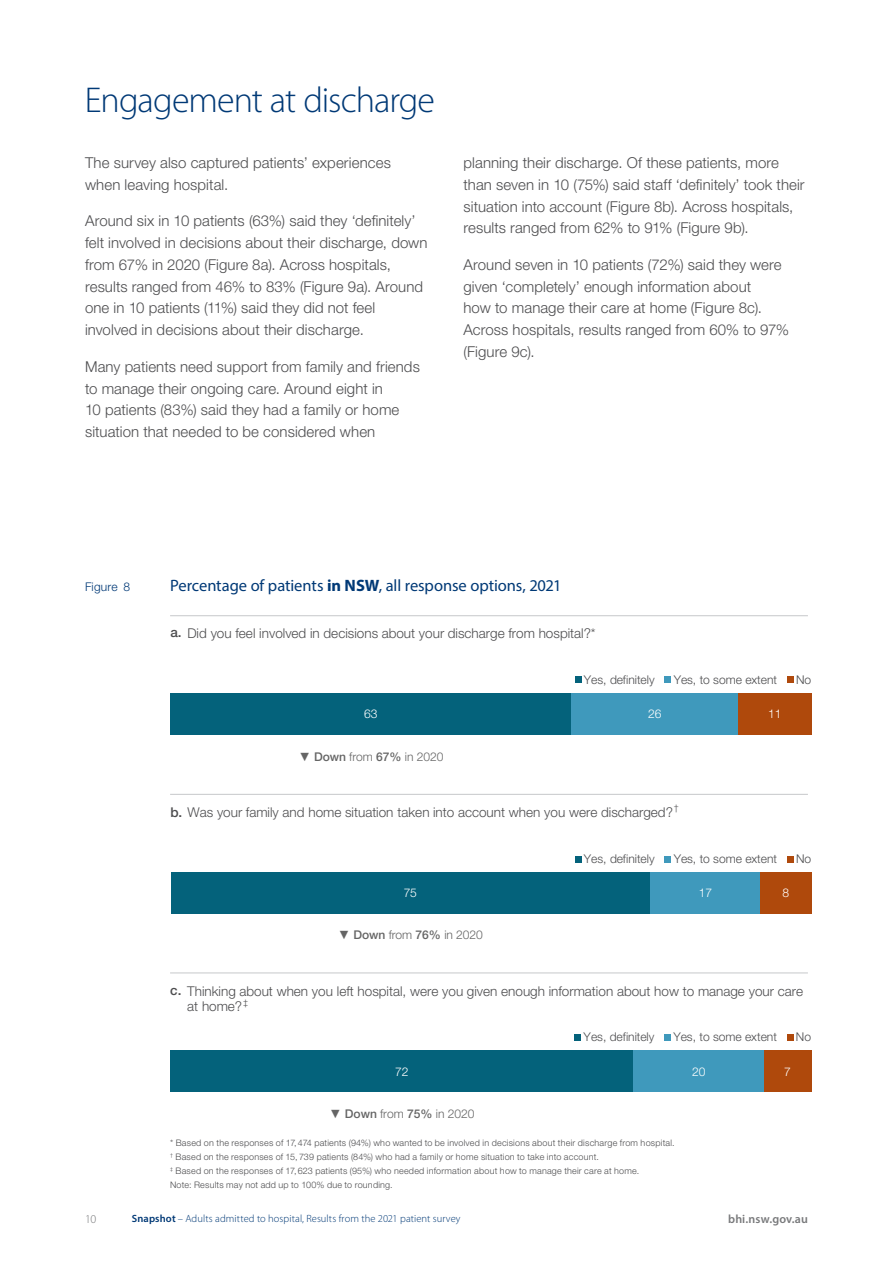
<style>
.page{position:relative;width:893px;height:1263px;background:#fff}
.page>*{position:absolute;margin:0;border:0;box-sizing:border-box;transform-origin:0 0}
.t1{font:300 36px "Myriad Pro";letter-spacing:-.03em;color:#003976}
.t2{font:16.5px "Myriad Pro";letter-spacing:-.005em;color:#003976}
.t3{font:300 15px/21.8px "Helvetica Neue LT Std";letter-spacing:.005em;color:#4d4d4f}
.t4{font:300 13.5px/15.9px "Helvetica Neue LT Std";color:#4d4d4f}
.t5{font:300 12px "Helvetica Neue LT Std";color:#4d4d4f}
.t6{font:300 12px "Helvetica Neue LT Std";letter-spacing:-.005em;color:#656565}
.t7{font:300 12px "Helvetica Neue LT Std";letter-spacing:-.005em;color:#fff}
.t8{font:600 12px "Myriad Pro";letter-spacing:.005em;color:#78797b}
.t9{font:300 12px "Helvetica Neue LT Std";letter-spacing:.015em;color:#003976}
.t10{font:300 12px "Myriad Pro";color:#78797b}
.t11{font:300 10.5px "Myriad Pro";letter-spacing:.01em;color:#003976}
.t12{font:300 9px/14.1px "Helvetica Neue LT Std";letter-spacing:.025em;color:#4d4d4f}
.s1{font-weight:700}
.s2{font-weight:500}
.s3{font-family:"Arial";font-weight:400}
.s4{font-weight:600}
</style>
<div class="page">
<hr style="left:170px;top:794px;width:638px;height:1px;background:#c7c8ca">
<hr style="left:170px;top:972px;width:638px;height:1px;background:#c7c8ca">
<hr style="left:170px;top:615px;width:638px;height:1px;background:#c7c8ca">
<div style="left:171px;top:872px;width:479px;height:41px;background:#04627b"></div>
<div style="left:650px;top:872px;width:110px;height:41px;background:#3f99bc"></div>
<div style="left:760px;top:872px;width:51px;height:41px;background:#af490c"></div>
<svg style="left:575px;top:856px;width:6px;height:6px"></svg>
<svg style="left:665px;top:856px;width:6px;height:6px"></svg>
<div style="left:787px;top:856px;width:7px;height:6px;background:#af490c"></div>
<div style="left:170px;top:1051px;width:464px;height:41px;background:#04627b"></div>
<div style="left:634px;top:1051px;width:130px;height:41px;background:#3f99bc"></div>
<div style="left:764px;top:1051px;width:47px;height:41px;background:#af490c"></div>
<svg style="left:575px;top:1034px;width:6px;height:6px"></svg>
<div style="left:664px;top:1034px;width:7px;height:6px;background:#3f99bc"></div>
<svg style="left:787px;top:1034px;width:6px;height:6px"></svg>
<div style="left:171px;top:693px;width:401px;height:41px;background:#04627b"></div>
<div style="left:572px;top:693px;width:166px;height:41px;background:#3f99bc"></div>
<div style="left:738px;top:693px;width:73px;height:41px;background:#af490c"></div>
<svg style="left:575px;top:677px;width:6px;height:6px"></svg>
<svg style="left:665px;top:677px;width:6px;height:6px"></svg>
<div style="left:787px;top:677px;width:7px;height:6px;background:#af490c"></div>
<h1 class="t1" style="left:85px;top:80px;width:352px">Engagement at discharge</h1>
<p class="t3" style="left:85px;top:152px;width:307px">The survey also captured patients’ experiences when leaving hospital.</p>
<p class="t3" style="left:85px;top:210px;width:344px">Around six in 10 patients (63%) said they ‘definitely’ felt involved in decisions about their discharge, down from 67% in 2020 (Figure 8a). Across hospitals, results ranged from 46% to 83% (Figure 9a). Around one in 10 patients (11%) said they did not feel involved in decisions about their discharge.</p>
<p class="t3" style="left:85px;top:355px;width:336px">Many patients need support from family and friends to manage their ongoing care. Around eight in<br>10 patients (83%) said they had a family or home situation that needed to be considered when</p>
<p class="t3" style="left:463px;top:152px;width:343px">planning their discharge. Of these patients, more than seven in 10 (75%) said staff ‘definitely’ took their situation into account (Figure 8b). Across hospitals, results ranged from 62% to 91% (Figure 9b).</p>
<p class="t3" style="left:463px;top:253px;width:327px">Around seven in 10 patients (72%) said they were given ‘completely’ enough information about<br>how to manage their care at home (Figure 8c).<br>Across hospitals, results ranged from 60% to 97% (Figure 9c).</p>
<p class="t9" style="left:85px;top:579px;width:47px">Figure 8</p>
<p class="t2" style="left:170px;top:575px;width:393px">Percentage of patients <span class="s1">in NSW</span>, all response options, 2021</p>
<p class="t4" style="left:170px;top:625px;width:427px"><span class="s2">a.</span> Did you feel involved in decisions about your discharge from hospital?*</p>
<p class="t5" style="left:584px;top:672px;width:72px">Yes, definitely</p>
<p class="t5" style="left:674px;top:672px;width:105px">Yes, to some extent</p>
<p class="t5" style="left:796px;top:672px;width:17px">No</p>
<p class="t7" style="left:364px;top:707px;width:15px">63</p>
<p class="t7" style="left:648px;top:707px;width:15px">26</p>
<p class="t7" style="left:768px;top:707px;width:15px">11</p>
<p class="t6" style="left:299px;top:749px;width:146px"><span class="s3">▼</span> <span class="s2">Down</span> from <span class="s2">67%</span> in 2020</p>
<p class="t4" style="left:170px;top:804px;width:504px"><span class="s2">b.</span> Was your family and home situation taken into account when you were discharged?</p>
<p class="t12" style="left:674px;top:800px;width:7px">†</p>
<p class="t5" style="left:584px;top:851px;width:72px">Yes, definitely</p>
<p class="t5" style="left:674px;top:851px;width:105px">Yes, to some extent</p>
<p class="t5" style="left:796px;top:851px;width:17px">No</p>
<p class="t7" style="left:404px;top:886px;width:15px">75</p>
<p class="t7" style="left:699px;top:886px;width:15px">17</p>
<p class="t7" style="left:783px;top:886px;width:8px">8</p>
<p class="t6" style="left:338px;top:928px;width:146px"><span class="s3">▼</span> <span class="s2">Down</span> from <span class="s2">76%</span> in 2020</p>
<p class="t4" style="left:187px;top:982px;width:617px;text-indent:-17px"><span class="s2">c.</span> Thinking about when you left hospital, were you given enough information about how to manage your care at home?</p>
<p class="t12" style="left:243px;top:996px;width:7px">‡</p>
<p class="t5" style="left:584px;top:1030px;width:72px">Yes, definitely</p>
<p class="t5" style="left:673px;top:1030px;width:105px">Yes, to some extent</p>
<p class="t5" style="left:796px;top:1030px;width:17px">No</p>
<p class="t7" style="left:395px;top:1064px;width:15px">72</p>
<p class="t7" style="left:692px;top:1064px;width:15px">20</p>
<p class="t7" style="left:784px;top:1064px;width:8px">7</p>
<p class="t6" style="left:330px;top:1106px;width:146px"><span class="s3">▼</span> <span class="s2">Down</span> from <span class="s2">75%</span> in 2020</p>
<p class="t12" style="left:170px;top:1136px;width:506px">* Based on the responses of 17, 474 patients (94%) who wanted to be involved in decisions about their discharge from hospital. <sup>†</sup> Based on the responses of 15, 739 patients (84%) who had a family or home situation to take into account.<br><sup>‡</sup> Based on the responses of 17, 623 patients (95%) who needed information about how to manage their care at home.<br>Note: Results may not add up to 100% due to rounding.</p>
<p class="t10" style="left:85px;top:1212px;width:13px">10</p>
<p class="t11" style="left:132px;top:1212px;width:330px"><span class="s4">Snapshot</span> – Adults admitted to hospital, Results from the 2021 patient survey</p>
<p class="t8" style="left:728px;top:1211px;width:81px">bhi.nsw.gov.au</p>
</div>
